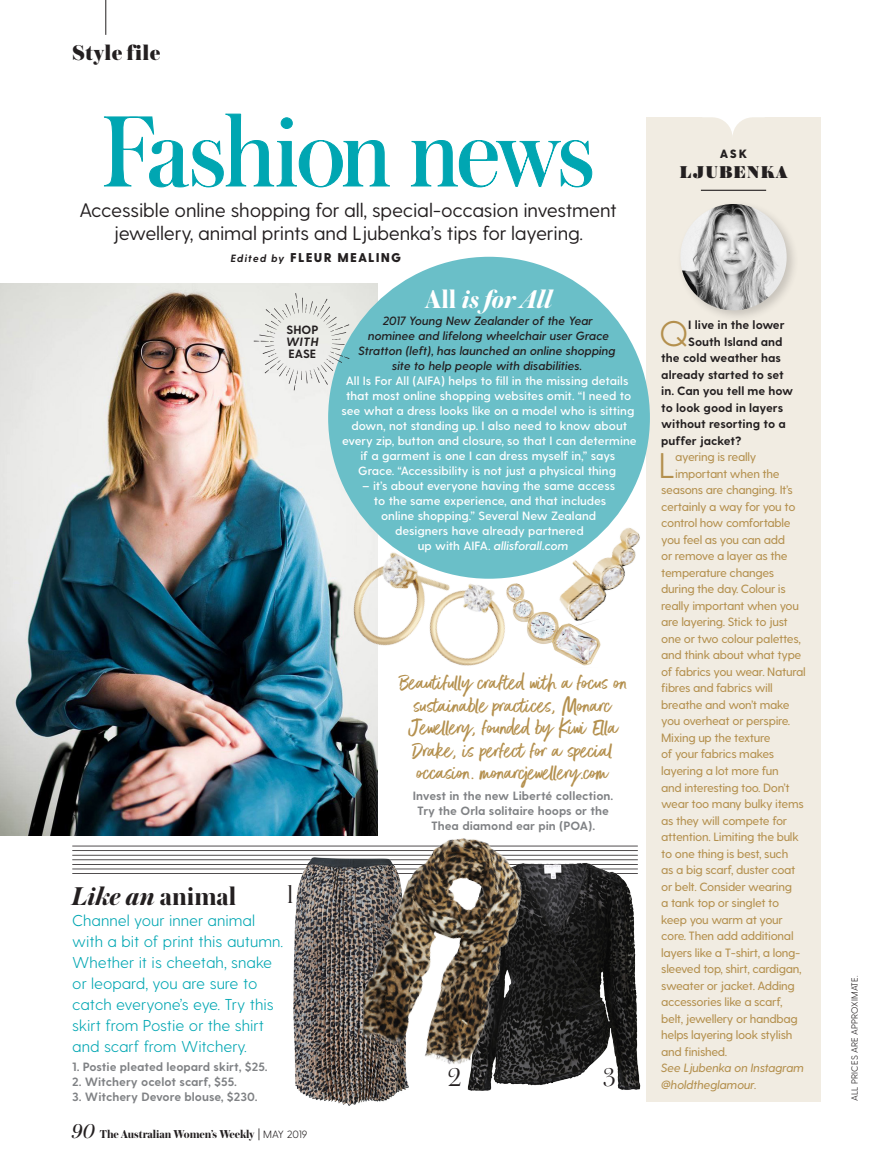
<style>
.page{position:relative;width:893px;height:1170px;background:#fff}
.page>*{position:absolute;margin:0;border:0;box-sizing:border-box;transform-origin:0 0}
.Head_1_Stag{font:105px "Austin Hairline";letter-spacing:-.015em;color:#00a6b2}
.Box_1_Greycliff_Reg{font:300 35.55px "Greycliff CF";color:#b4904e}
.t1{font:italic 700 27px "Austin";color:#231f20}
.t2{font:italic 700 27px "Austin";letter-spacing:-.005em;color:#fff}
.t3{font:300 27px "Austin";color:#231f20}
.Box_1_Greycliff_Reg-2{font:25.5px/22.5px "Better Times";letter-spacing:-.01em;color:#b4904e;text-align:center}
.t4{font:900 22.5px "Austin";letter-spacing:.01em;color:#231f20}
.Sell_1{font:19.5px/22.5px "Greycliff CF";letter-spacing:-.01em;color:#231f20;text-align:center}
.Head_1_Austin_hairli{font:900 18px "Austin";letter-spacing:.065em;color:#231f20}
.t5{font:300 15.75px/21px "Greycliff CF";color:#00a6b2}
.Byline_1{font:800 12.75px "Greycliff CF";letter-spacing:.09em;color:#231f20}
.Box_1_Greycliff_Reg-3{font:500 12px "Greycliff CF";letter-spacing:-.025em;color:#b4904e}
.t6{font:600 12px/15px "Greycliff CF";color:#fff;text-align:center}
.t7{font:700 12px/15px "Greycliff CF";color:#808285;text-align:center}
.t8{font:italic 600 12px/15px "Greycliff CF";color:#231f20;text-align:center}
.Box_1_Greycliff_Reg-4{font:700 12px "Greycliff CF";color:#231f20}
.Box_1_Greycliff_Reg-5{font:italic 500 12px "Greycliff CF";letter-spacing:-.01em;color:#b4904e}
.t9{font:700 12px "Austin";letter-spacing:-.005em;color:#231f20}
.t10{font:italic 600 12px "Greycliff CF";color:#fff}
.t11{font:italic 700 12px "Greycliff CF";color:#231f20}
.t12{font:800 12px "Greycliff CF";color:#231f20}
.Gutter_Credit_1{font:300 9px "Greycliff CF";letter-spacing:.01em;color:#231f20}
.s1{font-weight:700;font-style:italic;font-size:10.5px}
.s2{font-style:normal}
.s3{font-weight:400;font-style:italic;font-size:21px}
.s4{font-family:"Greycliff CF";font-weight:300}
.s5{font-family:"Greycliff CF";font-weight:300;font-size:10.5px}
</style>
<div class="page">
<img style="left:0;top:283px;width:377px;height:552px">
<hr style="left:106px;top:0;width:1px;height:35px;background:#231f20">
<div style="left:646px;top:117px;width:175px;height:983px;background:#f1ece2"></div>
<svg style="left:714px;top:117px;width:38px;height:18px"></svg>
<div style="left:676px;top:200px;width:123px;height:122px;background:#231f20;opacity:.2"></div>
<img style="left:680px;top:204px;width:107px;height:106px;border-radius:53px">
<div style="left:328px;top:257px;width:322px;height:321px;background:#6abfc8;border-radius:50%"></div>
<hr style="left:701px;top:190px;width:65px;height:1px;background:#231f20">
<svg style="left:72px;top:845px;width:262px;height:25px"></svg>
<img style="left:294px;top:857px;width:101px;height:248px">
<img style="left:566px;top:845px;width:75px;height:245px">
<img style="left:334px;top:808px;width:232px;height:287px">
<img style="left:318px;top:528px;width:111px;height:153px">
<img style="left:408px;top:567px;width:88px;height:114px">
<img style="left:541px;top:515px;width:99px;height:88px">
<img style="left:496px;top:572px;width:106px;height:94px">
<svg style="left:104px;top:113px;width:286px;height:75px"></svg>
<svg style="left:411px;top:140px;width:181px;height:47px"></svg>
<svg style="left:254px;top:293px;width:95px;height:97px;background:#dee3e1"></svg>
<p class="t4" style="left:72px;top:36px;width:90px">Style file</p>
<p class="Head_1_Stag" style="left:103px;top:81px;width:493px">Fashion news</p>
<p class="Sell_1" style="left:80px;top:199px;width:539px">Accessible online shopping for all, special-occasion investment jewellery, animal prints and Ljubenka’s tips for layering.</p>
<p class="Byline_1" style="left:231px;top:250px;width:172px"><span class="s1">Edited by</span> FLEUR MEALING</p>
<p class="Box_1_Greycliff_Reg-4" style="left:287px;top:322px;width:33px">SHOP</p>
<p class="t11" style="left:286px;top:334px;width:34px">WITH</p>
<p class="Box_1_Greycliff_Reg-4" style="left:289px;top:346px;width:29px">EASE</p>
<p class="t2" style="left:425px;top:280px;width:129px"><span class="s2">All</span> is for All</p>
<p class="t8" style="left:359px;top:313px;width:259px">2017 Young New Zealander of the Year nominee and lifelong wheelchair user Grace Stratton (left), has launched an online shopping site to help people with disabilities.</p>
<p class="t6" style="left:341px;top:374px;width:297px">All Is For All (AIFA) helps to fill in the missing details that most online shopping websites omit. “I need to see what a dress looks like on a model who is sitting down, not standing up. I also need to know about every zip, button and closure, so that I can determine if a garment is one I can dress myself in,” says<br>Grace. “Accessibility is not just a physical thing</p>
<p class="t6" style="left:362px;top:479px;width:255px">– it’s about everyone having the same access</p>
<p class="t6" style="left:374px;top:494px;width:234px">to the same experience, and that includes</p>
<p class="t6" style="left:381px;top:509px;width:217px">online shopping.” Several New Zealand</p>
<p class="t6" style="left:395px;top:524px;width:190px">designers have already partnered</p>
<p class="t10" style="left:418px;top:539px;width:152px"><span class="s2">up with AIFA.</span> allisforall.com</p>
<p class="t3" style="left:286px;top:876px;width:9px">1</p>
<p class="t1" style="left:72px;top:876px;width:166px">Like an <span class="s2">animal</span></p>
<p class="t5" style="left:72px;top:909px;width:212px">Channel your inner animal with a bit of print this autumn.<br>Whether it is cheetah, snake or leopard, you are sure to catch everyone’s eye. Try this skirt from Postie or the shirt and scarf from Witchery.</p>
<p class="t7" style="left:72px;top:1059px;width:197px">1. Postie pleated leopard skirt, $25.</p>
<p class="t7" style="left:72px;top:1074px;width:166px">2. Witchery ocelot scarf, $55.</p>
<p class="t7" style="left:72px;top:1089px;width:187px">3. Witchery Devore blouse, $230.</p>
<p class="t9" style="left:72px;top:1125px;width:236px"><span class="s3">90</span> The Australian Women’s Weekly <span class="s4">|</span> <span class="s5">MAY 2019</span></p>
<p class="Box_1_Greycliff_Reg-2" style="left:398px;top:673px;width:231px">Beautifully crafted with a focus on sustainable practices, Monarc<br>Jewellery, founded by Kiwi Ella<br>Drake, is perfect for a special occasion. monarcjewellery.com</p>
<p class="t7" style="left:413px;top:789px;width:202px">Invest in the new Liberté collection.<br>Try the Orla solitaire hoops or the<br>Thea diamond ear pin (POA).</p>
<p class="t3" style="left:447px;top:1059px;width:15px">2</p>
<p class="t3" style="left:603px;top:1059px;width:14px">3</p>
<p class="t12" style="left:720px;top:146px;width:29px">ASK</p>
<p class="Head_1_Austin_hairli" style="left:679px;top:158px;width:110px">LJUBENKA</p>
<p class="Box_1_Greycliff_Reg" style="left:659px;top:312px;width:31px">Q</p>
<p class="Box_1_Greycliff_Reg-4" style="left:688px;top:318px;width:98px">I live in the lower</p>
<p class="Box_1_Greycliff_Reg-4" style="left:688px;top:334px;width:96px">South Island and</p>
<p class="Box_1_Greycliff_Reg-4" style="left:661px;top:351px;width:121px">the cold weather has</p>
<p class="Box_1_Greycliff_Reg-4" style="left:661px;top:367px;width:124px">already started to set</p>
<p class="Box_1_Greycliff_Reg-4" style="left:661px;top:384px;width:134px">in. Can you tell me how</p>
<p class="Box_1_Greycliff_Reg-4" style="left:661px;top:400px;width:124px">to look good in layers</p>
<p class="Box_1_Greycliff_Reg-4" style="left:661px;top:417px;width:126px">without resorting to a</p>
<p class="Box_1_Greycliff_Reg-4" style="left:661px;top:433px;width:82px">puffer jacket?</p>
<p class="Box_1_Greycliff_Reg" style="left:658px;top:444px;width:19px">L</p>
<p class="Box_1_Greycliff_Reg-3" style="left:675px;top:450px;width:83px">ayering is really</p>
<p class="Box_1_Greycliff_Reg-3" style="left:675px;top:466px;width:106px">important when the</p>
<p class="Box_1_Greycliff_Reg-3" style="left:661px;top:483px;width:133px">seasons are changing. It’s</p>
<p class="Box_1_Greycliff_Reg-3" style="left:661px;top:499px;width:136px">certainly a way for you to</p>
<p class="Box_1_Greycliff_Reg-3" style="left:661px;top:516px;width:131px">control how comfortable</p>
<p class="Box_1_Greycliff_Reg-3" style="left:661px;top:532px;width:125px">you feel as you can add</p>
<p class="Box_1_Greycliff_Reg-3" style="left:661px;top:549px;width:128px">or remove a layer as the</p>
<p class="Box_1_Greycliff_Reg-3" style="left:661px;top:565px;width:114px">temperature changes</p>
<p class="Box_1_Greycliff_Reg-3" style="left:661px;top:582px;width:126px">during the day. Colour is</p>
<p class="Box_1_Greycliff_Reg-3" style="left:661px;top:598px;width:139px">really important when you</p>
<p class="Box_1_Greycliff_Reg-3" style="left:661px;top:615px;width:128px">are layering. Stick to just</p>
<p class="Box_1_Greycliff_Reg-3" style="left:661px;top:631px;width:141px">one or two colour palettes,</p>
<p class="Box_1_Greycliff_Reg-3" style="left:661px;top:648px;width:142px">and think about what type</p>
<p class="Box_1_Greycliff_Reg-3" style="left:661px;top:664px;width:146px">of fabrics you wear. Natural</p>
<p class="Box_1_Greycliff_Reg-3" style="left:661px;top:681px;width:113px">fibres and fabrics will</p>
<p class="Box_1_Greycliff_Reg-3" style="left:661px;top:697px;width:130px">breathe and won’t make</p>
<p class="Box_1_Greycliff_Reg-3" style="left:661px;top:714px;width:131px">you overheat or perspire.</p>
<p class="Box_1_Greycliff_Reg-3" style="left:661px;top:730px;width:111px">Mixing up the texture</p>
<p class="Box_1_Greycliff_Reg-3" style="left:661px;top:747px;width:114px">of your fabrics makes</p>
<p class="Box_1_Greycliff_Reg-3" style="left:661px;top:763px;width:119px">layering a lot more fun</p>
<p class="Box_1_Greycliff_Reg-3" style="left:661px;top:780px;width:130px">and interesting too. Don’t</p>
<p class="Box_1_Greycliff_Reg-3" style="left:661px;top:796px;width:144px">wear too many bulky items</p>
<p class="Box_1_Greycliff_Reg-3" style="left:661px;top:813px;width:127px">as they will compete for</p>
<p class="Box_1_Greycliff_Reg-3" style="left:661px;top:829px;width:139px">attention. Limiting the bulk</p>
<p class="Box_1_Greycliff_Reg-3" style="left:661px;top:846px;width:129px">to one thing is best, such</p>
<p class="Box_1_Greycliff_Reg-3" style="left:661px;top:862px;width:136px">as a big scarf, duster coat</p>
<p class="Box_1_Greycliff_Reg-3" style="left:661px;top:879px;width:132px">or belt. Consider wearing</p>
<p class="Box_1_Greycliff_Reg-3" style="left:661px;top:895px;width:120px">a tank top or singlet to</p>
<p class="Box_1_Greycliff_Reg-3" style="left:661px;top:912px;width:123px">keep you warm at your</p>
<p class="Box_1_Greycliff_Reg-3" style="left:661px;top:928px;width:134px">core. Then add additional</p>
<p class="Box_1_Greycliff_Reg-3" style="left:661px;top:945px;width:141px">layers like a T-shirt, a long-</p>
<p class="Box_1_Greycliff_Reg-3" style="left:661px;top:961px;width:142px">sleeved top, shirt, cardigan,</p>
<p class="Box_1_Greycliff_Reg-3" style="left:661px;top:978px;width:135px">sweater or jacket. Adding</p>
<p class="Box_1_Greycliff_Reg-3" style="left:661px;top:994px;width:123px">accessories like a scarf,</p>
<p class="Box_1_Greycliff_Reg-3" style="left:661px;top:1011px;width:138px">belt, jewellery or handbag</p>
<p class="Box_1_Greycliff_Reg-3" style="left:661px;top:1027px;width:133px">helps layering look stylish</p>
<p class="Box_1_Greycliff_Reg-3" style="left:661px;top:1044px;width:68px">and finished.</p>
<p class="Box_1_Greycliff_Reg-5" style="left:661px;top:1060px;width:144px">See Ljubenka on Instagram</p>
<p class="Box_1_Greycliff_Reg-5" style="left:661px;top:1077px;width:97px">@holdtheglamour.</p>
<p class="Gutter_Credit_1" style="left:849px;top:1100px;width:127px;rotate:-90deg">ALL PRICES ARE APPROXIMATE.</p>
</div>
